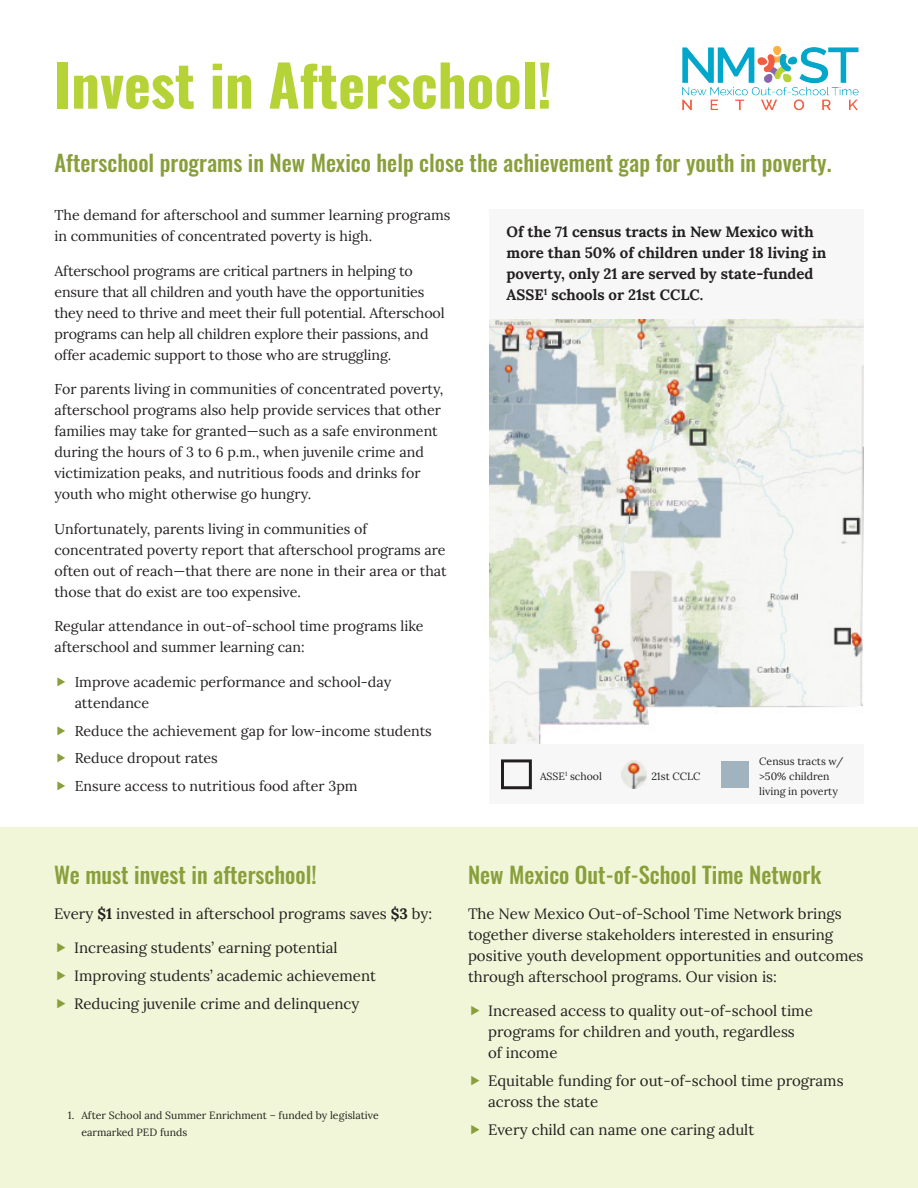
<style>
.page{position:relative;width:918px;height:1188px;background:#fff}
.page>*{position:absolute;margin:0;border:0;box-sizing:border-box;transform-origin:0 0}
.t1{font:700 57px "Oswald";color:#b5d337}
.Sub_Header{font:500 22.5px "Oswald";color:#889f3b}
.Body{font:15px/21px "Lora";color:#231f20}
.Body-2{font:700 15px/21px "Lora";color:#231f20}
.Body-3{font:14.25px/21px "Lora";color:#231f20}
.Body-4{font:10.5px/15px "Lora";color:#231f20}
.s1{font-weight:700}
</style>
<div class="page">
<div style="left:489px;top:210px;width:374px;height:110px;background:#f6f7f6"></div>
<img style="left:489px;top:320px;width:374px;height:424px">
<div style="left:0;top:827px;width:918px;height:361px;background:#f0f6d7"></div>
<img style="left:682px;top:46px;width:177px;height:65px">
<div style="left:489px;top:744px;width:374px;height:60px;background:#f6f7f6"></div>
<div style="left:501px;top:759px;width:31px;height:30px;border:3px solid #231f20"></div>
<div style="left:722px;top:761px;width:27px;height:27px;background:#a1b3bf"></div>
<img style="left:622px;top:760px;width:24px;height:29px">
<p class="t1" style="left:54px;top:56px;width:500px">Invest in Afterschool!</p>
<p class="Sub_Header" style="left:54px;top:151px;width:779px">Afterschool programs in New Mexico help close the achievement gap for youth in poverty.</p>
<p class="Body-3" style="left:54px;top:204px;width:398px">The demand for afterschool and summer learning programs in communities of concentrated poverty is high.</p>
<p class="Body-3" style="left:54px;top:259px;width:392px">Afterschool programs are critical partners in helping to ensure that all children and youth have the opportunities they need to thrive and meet their full potential. Afterschool programs can help all children explore their passions, and offer academic support to those who are struggling.</p>
<p class="Body-3" style="left:54px;top:378px;width:391px">For parents living in communities of concentrated poverty, afterschool programs also help provide services that other families may take for granted—such as a safe environment during the hours of 3 to 6 p.m., when juvenile crime and victimization peaks, and nutritious foods and drinks for youth who might otherwise go hungry.</p>
<p class="Body-3" style="left:54px;top:517px;width:394px">Unfortunately, parents living in communities of concentrated poverty report that afterschool programs are often out of reach—that there are none in their area or that those that do exist are too expensive.</p>
<p class="Body-3" style="left:54px;top:615px;width:371px">Regular attendance in out-of-school time programs like afterschool and summer learning can:</p>
<p class="Body-3" style="left:75px;top:670px;width:318px">Improve academic performance and school-day attendance</p>
<p class="Body-3" style="left:75px;top:719px;width:359px">Reduce the achievement gap for low-income students</p>
<p class="Body-3" style="left:75px;top:747px;width:145px">Reduce dropout rates</p>
<p class="Body-3" style="left:75px;top:775px;width:284px">Ensure access to nutritious food after 3pm</p>
<p class="Body-2" style="left:507px;top:220px;width:321px">Of the 71 census tracts in New Mexico with more than 50% of children under 18 living in poverty, only 21 are served by state-funded ASSE<sup>1</sup> schools or 21st CCLC.</p>
<p class="Body-4" style="left:759px;top:753px;width:86px">Census tracts w/ &gt;50% children living in poverty</p>
<p class="Body-4" style="left:540px;top:768px;width:63px">ASSE<sup>1</sup> school</p>
<p class="Body-4" style="left:651px;top:768px;width:51px">21st CCLC</p>
<p class="Sub_Header" style="left:54px;top:863px;width:264px">We must invest in afterschool!</p>
<p class="Body" style="left:54px;top:902px;width:380px">Every <span class="s1">$1</span> invested in afterschool programs saves <span class="s1">$3</span> by:</p>
<p class="Body" style="left:74px;top:936px;width:265px">Increasing students’ earning potential</p>
<p class="Body" style="left:74px;top:964px;width:303px">Improving students’ academic achievement</p>
<p class="Body" style="left:74px;top:992px;width:287px">Reducing juvenile crime and delinquency</p>
<p class="Body-4" style="left:81px;top:1106px;width:299px;line-height:16.5px;text-indent:-14px">1. After School and Summer Enrichment – funded by legislative earmarked PED funds</p>
<p class="Sub_Header" style="left:468px;top:863px;width:355px">New Mexico Out-of-School Time Network</p>
<p class="Body" style="left:468px;top:902px;width:397px">The New Mexico Out-of-School Time Network brings together diverse stakeholders interested in ensuring positive youth development opportunities and outcomes through afterschool programs. Our vision is:</p>
<p class="Body" style="left:488px;top:999px;width:326px">Increased access to quality out-of-school time programs for children and youth, regardless<br>of income</p>
<p class="Body" style="left:488px;top:1069px;width:357px">Equitable funding for out-of-school time programs across the state</p>
<p class="Body" style="left:488px;top:1118px;width:267px">Every child can name one caring adult</p>
</div>
